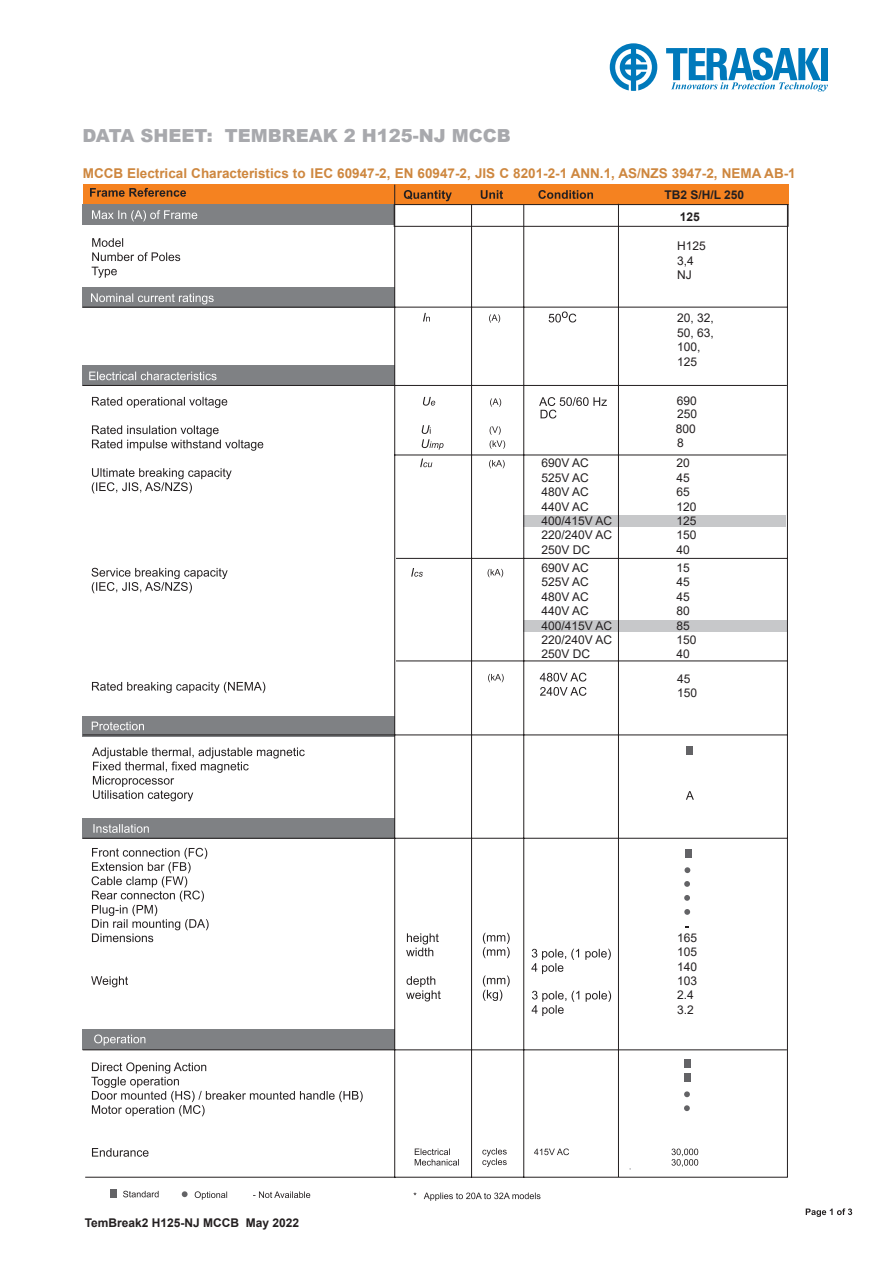
<style>
.page{position:relative;width:893px;height:1263px;background:#fff}
.page>*{position:absolute;margin:0;border:0;box-sizing:border-box;transform-origin:0 0}
.t1{font:900 18px "Arial";color:#a8a9ad}
.t2{font:700 13.5px "Arial";color:#ce873f}
.t3{font:12px/14.4px "Arial";color:#231f20}
.t4{font:700 12px "Arial";color:#231f20}
</style>
<div class="page">
<div style="left:524px;top:515px;width:262px;height:12px;background:#c7c8ca"></div>
<div style="left:524px;top:620px;width:263px;height:12px;background:#c7c8ca"></div>
<div style="left:83px;top:184px;width:706px;height:20px;background:#f58220"></div>
<div style="left:83px;top:205px;width:312px;height:20px;background:#7f8184"></div>
<div style="left:83px;top:287px;width:312px;height:20px;background:#7f8184"></div>
<div style="left:83px;top:365px;width:312px;height:21px;background:#7f8184"></div>
<div style="left:83px;top:1029px;width:312px;height:21px;background:#7f8184"></div>
<div style="left:83px;top:818px;width:312px;height:21px;background:#7f8184"></div>
<div style="left:83px;top:716px;width:312px;height:20px;background:#7f8184"></div>
<hr style="left:85px;top:1177px;width:702px;height:1px;background:#231f20">
<hr style="left:83px;top:1049px;width:704px;height:1px;background:#231f20">
<hr style="left:83px;top:838px;width:705px;height:1px;background:#231f20">
<hr style="left:396px;top:661px;width:392px;height:1px;background:#231f20">
<hr style="left:396px;top:558px;width:391px;height:1px;background:#231f20">
<hr style="left:83px;top:735px;width:704px;height:1px;background:#231f20">
<hr style="left:394px;top:455px;width:393px;height:1px;background:#231f20">
<hr style="left:83px;top:385px;width:704px;height:1px;background:#231f20">
<hr style="left:83px;top:307px;width:704px;height:1px;background:#231f20">
<hr style="left:787px;top:204px;width:1px;height:973px;background:#231f20">
<hr style="left:618px;top:204px;width:1px;height:973px;background:#231f20">
<hr style="left:523px;top:205px;width:1px;height:972px;background:#231f20">
<hr style="left:471px;top:205px;width:1px;height:972px;background:#231f20">
<hr style="left:394px;top:185px;width:1px;height:993px;background:#231f20">
<div style="left:686px;top:746px;width:7px;height:9px;background:#636366"></div>
<div style="left:685px;top:849px;width:7px;height:9px;background:#636366"></div>
<div style="left:110px;top:1189px;width:7px;height:8px;background:#636366"></div>
<svg style="left:90px;top:188px;width:96px;height:9px"></svg>
<svg style="left:92px;top:238px;width:88px;height:23px"></svg>
<svg style="left:92px;top:267px;width:25px;height:11px"></svg>
<svg style="left:92px;top:397px;width:135px;height:11px"></svg>
<svg style="left:92px;top:425px;width:171px;height:26px"></svg>
<svg style="left:92px;top:468px;width:140px;height:25px"></svg>
<svg style="left:92px;top:568px;width:136px;height:25px"></svg>
<svg style="left:92px;top:682px;width:173px;height:11px"></svg>
<svg style="left:423px;top:397px;width:12px;height:9px"></svg>
<svg style="left:422px;top:425px;width:21px;height:25px"></svg>
<svg style="left:420px;top:458px;width:12px;height:9px"></svg>
<svg style="left:411px;top:568px;width:12px;height:9px"></svg>
<svg style="left:92px;top:747px;width:213px;height:54px"></svg>
<svg style="left:92px;top:848px;width:117px;height:94px"></svg>
<svg style="left:91px;top:976px;width:37px;height:11px"></svg>
<svg style="left:91px;top:1062px;width:272px;height:54px"></svg>
<svg style="left:92px;top:1148px;width:57px;height:9px"></svg>
<svg style="left:92px;top:210px;width:105px;height:11px"></svg>
<svg style="left:91px;top:293px;width:123px;height:11px"></svg>
<svg style="left:89px;top:372px;width:128px;height:8px"></svg>
<svg style="left:92px;top:722px;width:52px;height:8px"></svg>
<svg style="left:93px;top:824px;width:56px;height:9px"></svg>
<svg style="left:94px;top:1034px;width:51px;height:11px"></svg>
<svg style="left:406px;top:933px;width:33px;height:23px"></svg>
<svg style="left:406px;top:976px;width:35px;height:25px"></svg>
<svg style="left:415px;top:1148px;width:44px;height:17px"></svg>
<svg style="left:123px;top:1191px;width:36px;height:6px"></svg>
<svg style="left:195px;top:1191px;width:32px;height:9px"></svg>
<svg style="left:253px;top:1191px;width:57px;height:7px"></svg>
<svg style="left:482px;top:1148px;width:25px;height:19px"></svg>
<svg style="left:483px;top:933px;width:27px;height:25px"></svg>
<svg style="left:483px;top:975px;width:27px;height:26px"></svg>
<svg style="left:490px;top:398px;width:11px;height:9px"></svg>
<svg style="left:490px;top:426px;width:15px;height:23px"></svg>
<svg style="left:489px;top:460px;width:16px;height:8px"></svg>
<svg style="left:488px;top:569px;width:15px;height:8px"></svg>
<svg style="left:488px;top:674px;width:16px;height:8px"></svg>
<svg style="left:423px;top:313px;width:7px;height:8px"></svg>
<svg style="left:489px;top:314px;width:11px;height:9px"></svg>
<svg style="left:549px;top:311px;width:27px;height:11px"></svg>
<svg style="left:686px;top:791px;width:8px;height:9px"></svg>
<svg style="left:540px;top:673px;width:46px;height:8px"></svg>
<svg style="left:540px;top:687px;width:46px;height:9px"></svg>
<svg style="left:539px;top:397px;width:68px;height:21px"></svg>
<div style="left:394px;top:204px;width:394px;height:23px;border:1px solid #231f20"></div>
<svg style="left:684px;top:867px;width:6px;height:6px"></svg>
<div style="left:684px;top:1060px;width:6px;height:8px;background:#636366"></div>
<div style="left:684px;top:1074px;width:7px;height:8px;background:#636366"></div>
<svg style="left:684px;top:1091px;width:6px;height:6px"></svg>
<svg style="left:684px;top:1105px;width:6px;height:6px"></svg>
<svg style="left:182px;top:1191px;width:6px;height:6px"></svg>
<svg style="left:684px;top:881px;width:6px;height:6px"></svg>
<svg style="left:684px;top:895px;width:6px;height:6px"></svg>
<svg style="left:684px;top:909px;width:6px;height:6px"></svg>
<svg style="left:424px;top:1192px;width:116px;height:9px"></svg>
<svg style="left:610px;top:43px;width:47px;height:48px"></svg>
<svg style="left:666px;top:47px;width:162px;height:44px"></svg>
<svg style="left:806px;top:1208px;width:46px;height:9px"></svg>
<svg style="left:531px;top:949px;width:80px;height:25px"></svg>
<svg style="left:532px;top:991px;width:79px;height:25px"></svg>
<svg style="left:534px;top:1148px;width:35px;height:7px"></svg>
<svg style="left:671px;top:1148px;width:27px;height:19px"></svg>
<svg style="left:404px;top:190px;width:99px;height:11px"></svg>
<svg style="left:538px;top:190px;width:55px;height:9px"></svg>
<h1 class="t1" style="left:83px;top:123px;width:430px">DATA SHEET: TEMBREAK 2 H125-NJ MCCB</h1>
<p class="t2" style="left:83px;top:163px;width:714px">MCCB Electrical Characteristics to IEC 60947-2, EN 60947-2, JIS C 8201-2-1 ANN.1, AS/NZS 3947-2, NEMA AB-1</p>
<p class="t4" style="left:664px;top:186px;width:81px">TB2 S/H/L 250</p>
<p class="t4" style="left:680px;top:208px;width:22px">125</p>
<p class="t3" style="left:677px;top:239px;width:30px">H125<br>3,4<br>NJ</p>
<p class="t3" style="left:677px;top:311px;width:38px">20, 32,<br>50, 63,<br>100,<br>125</p>
<p class="t3" style="left:677px;top:394px;width:22px;line-height:13px">690<br>250</p>
<p class="t3" style="left:676px;top:421px;width:22px">800<br>8</p>
<p class="t3" style="left:541px;top:456px;width:72px">690V AC<br>525V AC<br>480V AC<br>440V AC<br>400/415V AC<br>220/240V AC<br>250V DC</p>
<p class="t3" style="left:541px;top:560px;width:72px">690V AC<br>525V AC<br>480V AC<br>440V AC<br>400/415V AC<br>220/240V AC<br>250V DC</p>
<p class="t3" style="left:677px;top:560px;width:22px">15<br>45<br>45<br>80<br>85<br>150<br>40</p>
<p class="t3" style="left:677px;top:456px;width:22px">20<br>45<br>65<br>120<br>125<br>150<br>40</p>
<p class="t3" style="left:677px;top:671px;width:22px">45<br>150</p>
<p class="t4" style="left:85px;top:1214px;width:216px">TemBreak2 H125-NJ MCCB May 2022</p>
<p class="t3" style="left:677px;top:930px;width:22px">165<br>105<br>140<br>103<br>2.4<br>3.2</p>
</div>
